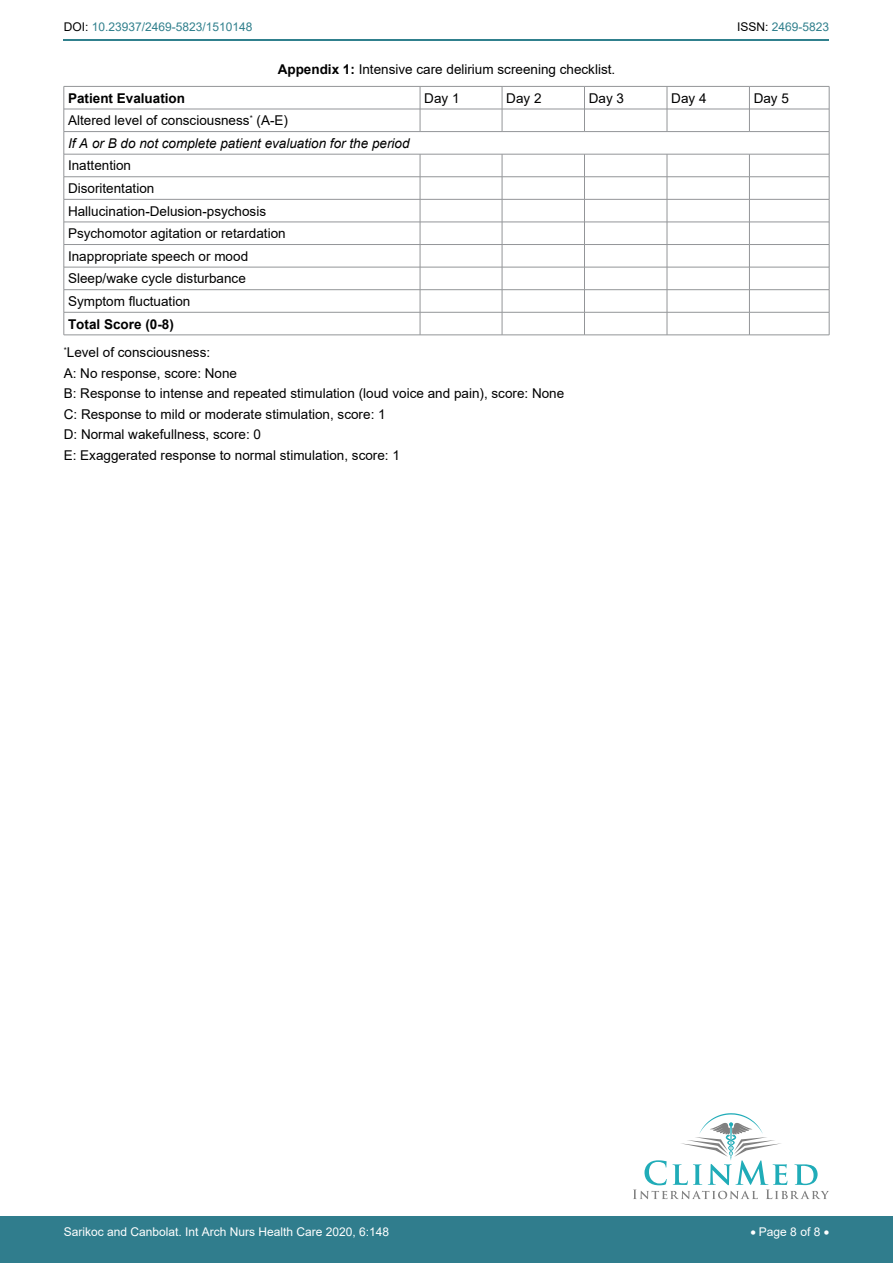
<style>
.page{position:relative;width:893px;height:1263px;background:#fff}
.page>*{position:absolute;margin:0;border:0;box-sizing:border-box;transform-origin:0 0}
.t1{font:13.5px/22.6px "Arial";color:#000}
.t2{font:italic 13.5px/22.6px "Arial";color:#000}
.t3{font:700 13.5px "Arial";color:#000}
.t4{font:12px "Arial";color:#fff}
.t5{font:12px "Arial";color:#30808d}
.s1{color:#000}
.s2{font-weight:700}
.s3{font-style:normal}
</style>
<div class="page">
<hr style="left:64px;top:40px;width:765px;height:1px;background:#30808d">
<div style="left:0;top:1217px;width:893px;height:46px;background:#307d8d"></div>
<svg style="left:633px;top:1113px;width:196px;height:86px"></svg>
<hr style="left:64px;top:86px;width:356px;height:1px;background:#939598">
<hr style="left:420px;top:86px;width:82px;height:1px;background:#939598">
<hr style="left:502px;top:86px;width:82px;height:1px;background:#939598">
<hr style="left:584px;top:86px;width:83px;height:1px;background:#939598">
<hr style="left:667px;top:86px;width:82px;height:1px;background:#939598">
<hr style="left:749px;top:86px;width:80px;height:1px;background:#939598">
<hr style="left:64px;top:109px;width:356px;height:1px;background:#939598">
<hr style="left:420px;top:109px;width:82px;height:1px;background:#939598">
<svg style="left:420px;top:87px;width:1px;height:44px"></svg>
<hr style="left:502px;top:109px;width:82px;height:1px;background:#939598">
<svg style="left:502px;top:87px;width:1px;height:44px"></svg>
<hr style="left:584px;top:109px;width:83px;height:1px;background:#939598">
<svg style="left:584px;top:86px;width:1px;height:45px"></svg>
<hr style="left:667px;top:109px;width:82px;height:1px;background:#939598">
<svg style="left:667px;top:87px;width:1px;height:44px"></svg>
<hr style="left:749px;top:109px;width:80px;height:1px;background:#939598">
<svg style="left:749px;top:86px;width:1px;height:45px"></svg>
<hr style="left:64px;top:131px;width:356px;height:1px;background:#939598">
<hr style="left:420px;top:131px;width:82px;height:1px;background:#939598">
<hr style="left:502px;top:131px;width:82px;height:1px;background:#939598">
<hr style="left:584px;top:131px;width:83px;height:1px;background:#939598">
<hr style="left:667px;top:131px;width:82px;height:1px;background:#939598">
<hr style="left:749px;top:131px;width:80px;height:1px;background:#939598">
<hr style="left:64px;top:154px;width:356px;height:1px;background:#939598">
<hr style="left:420px;top:154px;width:82px;height:1px;background:#939598">
<hr style="left:502px;top:154px;width:82px;height:1px;background:#939598">
<hr style="left:584px;top:154px;width:83px;height:1px;background:#939598">
<hr style="left:667px;top:154px;width:82px;height:1px;background:#939598">
<hr style="left:749px;top:154px;width:80px;height:1px;background:#939598">
<hr style="left:64px;top:176px;width:356px;height:1px;background:#939598">
<hr style="left:420px;top:176px;width:82px;height:1px;background:#939598">
<hr style="left:502px;top:176px;width:82px;height:1px;background:#939598">
<hr style="left:584px;top:176px;width:83px;height:1px;background:#939598">
<hr style="left:667px;top:176px;width:82px;height:1px;background:#939598">
<hr style="left:749px;top:176px;width:80px;height:1px;background:#939598">
<hr style="left:64px;top:199px;width:356px;height:1px;background:#939598">
<hr style="left:420px;top:199px;width:82px;height:1px;background:#939598">
<hr style="left:502px;top:199px;width:82px;height:1px;background:#939598">
<hr style="left:584px;top:199px;width:83px;height:1px;background:#939598">
<hr style="left:667px;top:199px;width:82px;height:1px;background:#939598">
<hr style="left:749px;top:199px;width:80px;height:1px;background:#939598">
<hr style="left:64px;top:222px;width:356px;height:1px;background:#939598">
<hr style="left:420px;top:222px;width:82px;height:1px;background:#939598">
<hr style="left:502px;top:222px;width:82px;height:1px;background:#939598">
<hr style="left:584px;top:222px;width:83px;height:1px;background:#939598">
<hr style="left:667px;top:222px;width:82px;height:1px;background:#939598">
<hr style="left:749px;top:222px;width:80px;height:1px;background:#939598">
<hr style="left:64px;top:244px;width:356px;height:1px;background:#939598">
<hr style="left:420px;top:244px;width:82px;height:1px;background:#939598">
<hr style="left:502px;top:244px;width:82px;height:1px;background:#939598">
<hr style="left:584px;top:244px;width:83px;height:1px;background:#939598">
<hr style="left:667px;top:244px;width:82px;height:1px;background:#939598">
<hr style="left:749px;top:244px;width:80px;height:1px;background:#939598">
<hr style="left:64px;top:267px;width:356px;height:1px;background:#939598">
<hr style="left:420px;top:267px;width:82px;height:1px;background:#939598">
<hr style="left:502px;top:267px;width:82px;height:1px;background:#939598">
<hr style="left:584px;top:267px;width:83px;height:1px;background:#939598">
<hr style="left:667px;top:267px;width:82px;height:1px;background:#939598">
<hr style="left:749px;top:267px;width:80px;height:1px;background:#939598">
<hr style="left:64px;top:289px;width:356px;height:1px;background:#939598">
<hr style="left:420px;top:289px;width:82px;height:1px;background:#939598">
<hr style="left:502px;top:289px;width:82px;height:1px;background:#939598">
<hr style="left:584px;top:289px;width:83px;height:1px;background:#939598">
<hr style="left:667px;top:289px;width:82px;height:1px;background:#939598">
<hr style="left:749px;top:289px;width:80px;height:1px;background:#939598">
<hr style="left:64px;top:312px;width:356px;height:1px;background:#939598">
<svg style="left:64px;top:87px;width:1px;height:248px"></svg>
<hr style="left:420px;top:312px;width:82px;height:1px;background:#939598">
<svg style="left:420px;top:154px;width:1px;height:181px"></svg>
<hr style="left:502px;top:312px;width:82px;height:1px;background:#939598">
<svg style="left:502px;top:154px;width:1px;height:181px"></svg>
<hr style="left:584px;top:312px;width:83px;height:1px;background:#939598">
<svg style="left:584px;top:155px;width:1px;height:180px"></svg>
<hr style="left:667px;top:312px;width:82px;height:1px;background:#939598">
<svg style="left:667px;top:154px;width:1px;height:181px"></svg>
<hr style="left:749px;top:312px;width:80px;height:1px;background:#939598">
<svg style="left:749px;top:154px;width:1px;height:181px"></svg>
<svg style="left:829px;top:86px;width:1px;height:249px"></svg>
<hr style="left:64px;top:335px;width:356px;height:1px;background:#939598">
<hr style="left:420px;top:335px;width:82px;height:1px;background:#939598">
<hr style="left:502px;top:335px;width:82px;height:1px;background:#939598">
<hr style="left:584px;top:335px;width:83px;height:1px;background:#939598">
<hr style="left:667px;top:335px;width:82px;height:1px;background:#939598">
<hr style="left:749px;top:335px;width:80px;height:1px;background:#939598">
<p class="t5" style="left:64px;top:19px;width:190px"><span class="s1">DOI:</span> 10.23937/2469-5823/1510148</p>
<p class="t5" style="left:737px;top:19px;width:94px"><span class="s1">ISSN:</span> 2469-5823</p>
<p class="t1" style="left:278px;top:57px;width:339px"><span class="s2">Appendix 1:</span> Intensive care delirium screening checklist.</p>
<p class="t3" style="left:68px;top:88px;width:119px">Patient Evaluation</p>
<p class="t1" style="left:424px;top:86px;width:37px">Day 1</p>
<p class="t1" style="left:506px;top:86px;width:37px">Day 2</p>
<p class="t1" style="left:589px;top:86px;width:37px">Day 3</p>
<p class="t1" style="left:671px;top:86px;width:37px">Day 4</p>
<p class="t1" style="left:754px;top:86px;width:37px">Day 5</p>
<p class="t2" style="left:68px;top:109px;width:343px"><span class="s3">Altered level of consciousness</span><sup>*</sup> <span class="s3">(A-E)<br></span>If A or B do not complete patient evaluation for the period</p>
<p class="t1" style="left:68px;top:154px;width:219px">Inattention<br>Disoritentation<br>Hallucination-Delusion-psychosis<br>Psychomotor agitation or retardation<br>Inappropriate speech or mood<br>Sleep/wake cycle disturbance<br>Symptom fluctuation</p>
<p class="t1" style="left:64px;top:309px;width:148px;line-height:29px;text-indent:4px"><span class="s2">Total Score (0-8) </span><sup>*</sup>Level of consciousness:</p>
<p class="t1" style="left:64px;top:363px;width:502px;line-height:20.4px">A: No response, score: None<br>B: Response to intense and repeated stimulation (loud voice and pain), score: None C: Response to mild or moderate stimulation, score: 1<br>D: Normal wakefullness, score: 0<br>E: Exaggerated response to normal stimulation, score: 1</p>
<p class="t4" style="left:64px;top:1223px;width:327px">Sarikoc and Canbolat. Int Arch Nurs Health Care 2020, 6:148</p>
<p class="t4" style="left:750px;top:1223px;width:80px">• Page 8 of 8 •</p>
</div>
